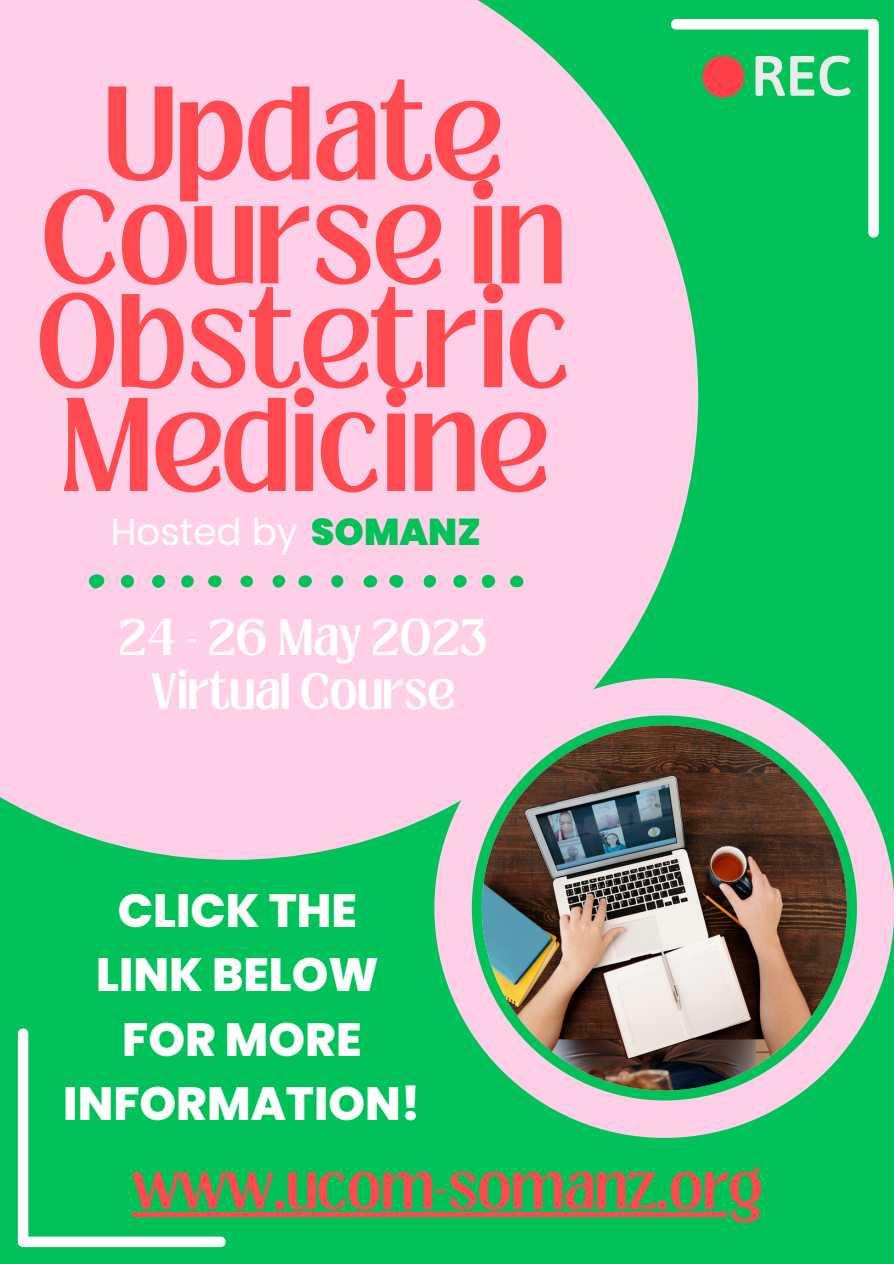
<style>
.page{position:relative;width:894px;height:1264px;background:#fff}
.page>*{position:absolute;margin:0;border:0;box-sizing:border-box;transform-origin:0 0}
.t1{font:600 102px/103.8px "Loubag";color:#ff4a4f;text-align:center}
.t2{font:600 48.15px "Loubag";color:#ff4a4f}
.t3{font:800 46.65px/64.2px "Poppins";color:#fff;text-align:center}
.t4{font:600 39.15px/54.4px "Loubag";color:#fff;text-align:center}
.t5{font:37.2px "Poppins";color:#fff}
.s1{font-weight:900;color:#00c259}
</style>
<div class="page">
<div style="left:0;top:0;width:893px;height:1263px;background:#00c259"></div>
<div style="left:0;top:0;width:698px;height:859px;background:#ffcfe7"></div>
<img style="left:434px;top:678px;width:459px;height:459px">
<svg style="left:88px;top:574px;width:17px;height:14px"></svg>
<svg style="left:389px;top:575px;width:15px;height:12px"></svg>
<div style="left:481px;top:574px;width:14px;height:14px;background:#00c259;border-radius:50%"></div>
<div style="left:453px;top:575px;width:13px;height:12px;background:#00c259;border-radius:50%"></div>
<div style="left:121px;top:575px;width:13px;height:13px;background:#00c259;border-radius:50%"></div>
<svg style="left:362px;top:575px;width:15px;height:13px"></svg>
<div style="left:152px;top:575px;width:13px;height:13px;background:#00c259;border-radius:50%"></div>
<div style="left:298px;top:575px;width:14px;height:12px;background:#00c259;border-radius:50%"></div>
<svg style="left:207px;top:575px;width:15px;height:13px"></svg>
<div style="left:423px;top:575px;width:13px;height:12px;background:#00c259;border-radius:6px"></div>
<svg style="left:510px;top:575px;width:14px;height:12px"></svg>
<div style="left:272px;top:575px;width:13px;height:12px;background:#00c259;border-radius:50%"></div>
<div style="left:181px;top:575px;width:13px;height:12px;background:#00c259;border-radius:6px"></div>
<svg style="left:331px;top:575px;width:12px;height:12px"></svg>
<div style="left:240px;top:575px;width:13px;height:12px;background:#00c259;border-radius:50%"></div>
<svg style="left:18px;top:1028px;width:208px;height:218px"></svg>
<hr style="left:132px;top:1212px;width:629px;height:4px;background:#ff4a4f">
<svg style="left:670px;top:19px;width:208px;height:218px"></svg>
<h1 class="t1" style="left:36px;top:84px;width:536px">Update<br>Course in<br>Obstetric<br>Medicine</h1>
<p class="t5" style="left:111px;top:506px;width:371px">Hosted by <span class="s1">SOMANZ</span></p>
<p class="t4" style="left:119px;top:610px;width:370px">24 - 26 May 2023<br>Virtual Course</p>
<p class="t3" style="left:63px;top:878px;width:359px">CLICK THE<br>LINK BELOW<br>FOR MORE<br>INFORMATION!</p>
<p class="t2" style="left:132px;top:1148px;width:631px">www.ucom-somanz.org</p>
</div>
